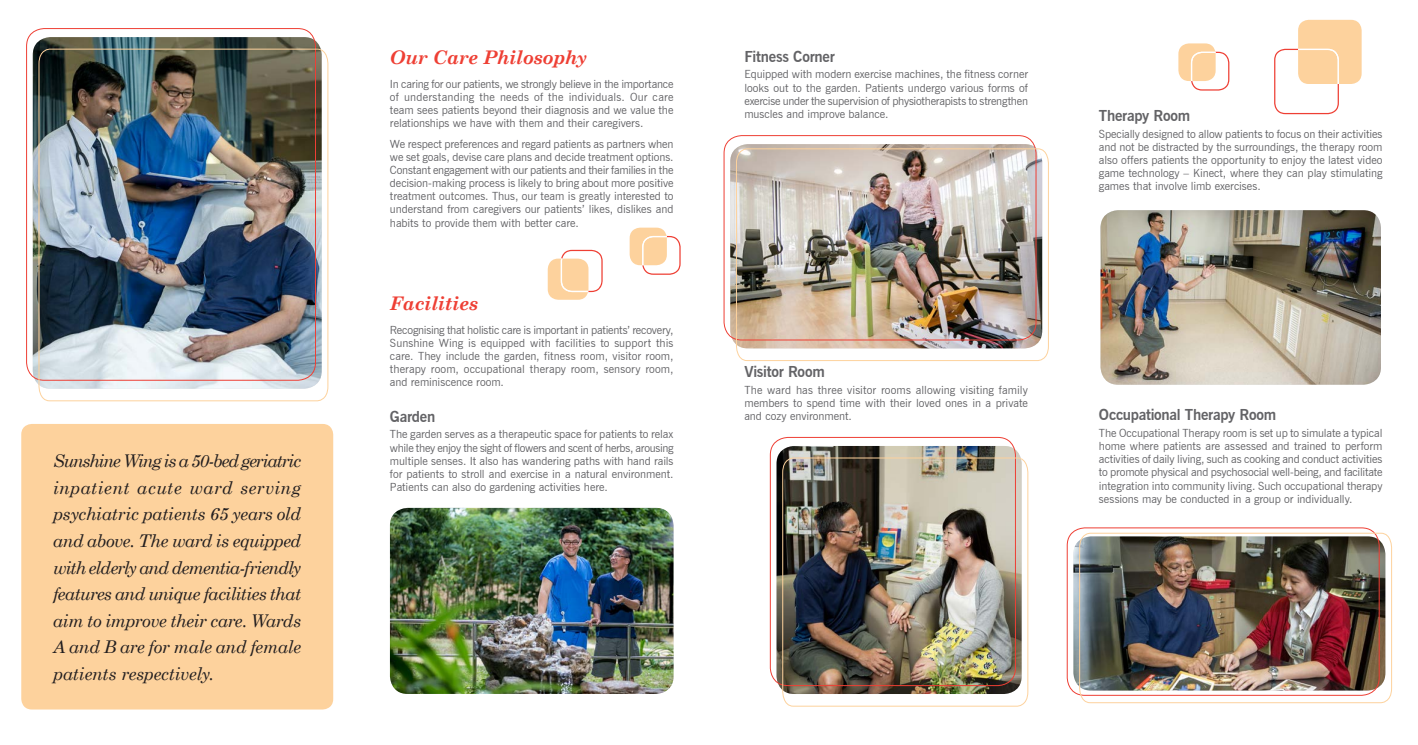
<style>
.page{position:relative;width:1418px;height:745px;background:#fff}
.page>*{position:absolute;margin:0;border:0;box-sizing:border-box;transform-origin:0 0}
.t1{font:italic 700 18.75px "Century Schoolbook";letter-spacing:-.02em;color:#ee3f34}
.t2{font:italic 17.5px/26.6px "Century Schoolbook";letter-spacing:-.015em;color:#231f20;text-align:justify}
.t3{font:700 15px "News Gothic";letter-spacing:-.02em;color:#636366}
.t4{font:11.25px/13.1px "News Gothic";letter-spacing:-.005em;color:#636366;text-align:justify}
</style>
<div class="page">
<div style="left:21px;top:423px;width:312px;height:286px;background:#fdd29d;border-radius:11px"></div>
<img style="left:730px;top:144px;width:306px;height:200px">
<img style="left:736px;top:148px;width:312px;height:213px">
<img style="left:1079px;top:532px;width:312px;height:170px">
<img style="left:1100px;top:210px;width:280px;height:174px">
<img style="left:776px;top:445px;width:245px;height:245px">
<img style="left:782px;top:457px;width:246px;height:249px">
<img style="left:33px;top:37px;width:288px;height:351px">
<img style="left:39px;top:49px;width:289px;height:352px">
<img style="left:390px;top:507px;width:283px;height:186px">
<div style="left:547px;top:258px;width:41px;height:41px;background:#fdd29d;border-radius:11px"></div>
<svg style="left:561px;top:250px;width:41px;height:42px"></svg>
<div style="left:1298px;top:20px;width:63px;height:64px;background:#fdd29d;border-radius:11px"></div>
<svg style="left:1274px;top:49px;width:64px;height:65px"></svg>
<div style="left:1178px;top:43px;width:37px;height:38px;background:#fdd29d;border-radius:11px"></div>
<svg style="left:1190px;top:52px;width:39px;height:38px"></svg>
<div style="left:629px;top:227px;width:38px;height:38px;background:#fdd29d;border-radius:11px"></div>
<svg style="left:642px;top:236px;width:38px;height:38px"></svg>
<p class="t2" style="left:53px;top:446px;width:250px">Sunshine Wing is a 50-bed geriatric inpatient acute ward serving psychiatric patients 65 years old and above. The ward is equipped with elderly and dementia-friendly features and unique facilities that aim to improve their care. Wards A and B are for male and female patients respectively.</p>
<h1 class="t1" style="left:390px;top:43px;width:198px">Our Care Philosophy</h1>
<p class="t4" style="left:390px;top:77px;width:285px">In caring for our patients, we strongly believe in the importance of understanding the needs of the individuals. Our care team sees patients beyond their diagnosis and we value the relationships we have with them and their caregivers.</p>
<p class="t4" style="left:390px;top:137px;width:285px">We respect preferences and regard patients as partners when we set goals, devise care plans and decide treatment options.<br>Constant engagement with our patients and their families in the decision-making process is likely to bring about more positive treatment outcomes. Thus, our team is greatly interested to understand from caregivers our patients’ likes, dislikes and habits to provide them with better care.</p>
<h1 class="t1" style="left:390px;top:289px;width:90px">Facilities</h1>
<p class="t4" style="left:390px;top:323px;width:285px">Recognising that holistic care is important in patients’ recovery, Sunshine Wing is equipped with facilities to support this care. They include the garden, fitness room, visitor room, therapy room, occupational therapy room, sensory room, and reminiscence room.</p>
<h3 class="t3" style="left:390px;top:407px;width:47px">Garden</h3>
<p class="t4" style="left:390px;top:427px;width:285px">The garden serves as a therapeutic space for patients to relax while they enjoy the sight of flowers and scent of herbs, arousing multiple senses. It also has wandering paths with hand rails for patients to stroll and exercise in a natural environment.<br>Patients can also do gardening activities here.</p>
<h3 class="t3" style="left:744px;top:47px;width:92px">Fitness Corner</h3>
<p class="t4" style="left:744px;top:68px;width:285px">Equipped with modern exercise machines, the fitness corner looks out to the garden. Patients undergo various forms of exercise under the supervision of physiotherapists to strengthen muscles and improve balance.</p>
<h3 class="t3" style="left:744px;top:362px;width:82px">Visitor Room</h3>
<p class="t4" style="left:744px;top:382px;width:285px">The ward has three visitor rooms allowing visiting family members to spend time with their loved ones in a private and cozy environment.</p>
<h3 class="t3" style="left:1098px;top:106px;width:93px">Therapy Room</h3>
<p class="t4" style="left:1098px;top:127px;width:285px">Specially designed to allow patients to focus on their activities and not be distracted by the surroundings, the therapy room also offers patients the opportunity to enjoy the latest video game technology – Kinect, where they can play stimulating games that involve limb exercises.</p>
<h3 class="t3" style="left:1098px;top:405px;width:179px">Occupational Therapy Room</h3>
<p class="t4" style="left:1098px;top:426px;width:285px">The Occupational Therapy room is set up to simulate a typical home where patients are assessed and trained to perform activities of daily living, such as cooking and conduct activities to promote physical and psychosocial well-being, and facilitate integration into community living. Such occupational therapy sessions may be conducted in a group or individually.</p>
</div>
